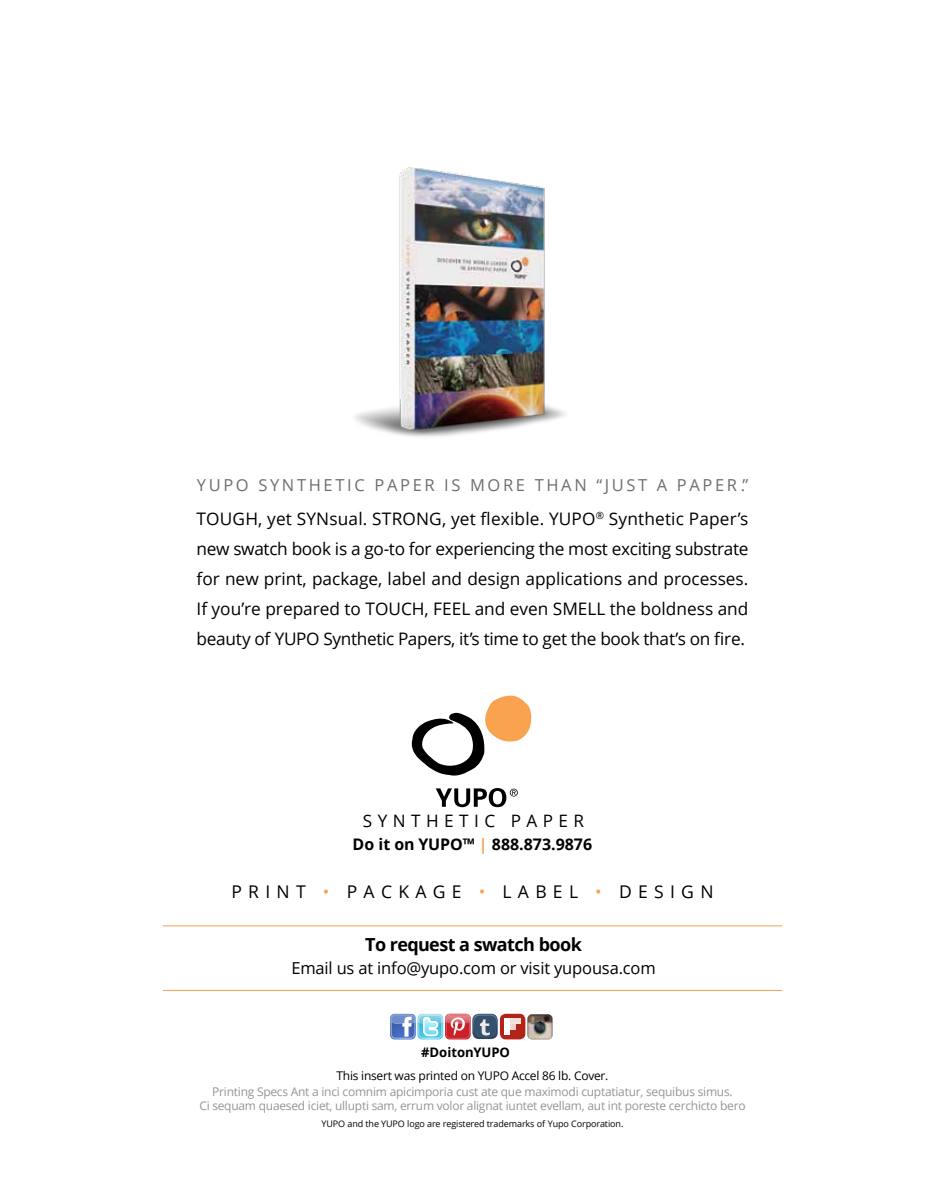
<style>
.page{position:relative;width:945px;height:1202px;background:#fff}
.page>*{position:absolute;margin:0;border:0;box-sizing:border-box;transform-origin:0 0}
.t1{font:700 18px "Open Sans";letter-spacing:-.03em;color:#000}
.t2{font:17.55px "Open Sans";letter-spacing:.36em;color:#000}
.t3{font:17.25px/30px "Open Sans";letter-spacing:-.02em;color:#000;text-align:justify}
.t4{font:17.1px "Open Sans";letter-spacing:.32em;color:#000}
.t5{font:16.5px "Open Sans";letter-spacing:.16em;color:#6d6e71}
.t6{font:16.5px "Open Sans";letter-spacing:-.01em;color:#000}
.t7{font:700 15.9px "Open Sans";color:#000}
.t8{font:700 13.2px "Open Sans";color:#000}
.t9{font:12px/14.2px "Open Sans";letter-spacing:-.02em;color:#939598;text-align:center}
.t10{font:12px "Open Sans";letter-spacing:-.02em;color:#000}
.t11{font:9px "Open Sans";letter-spacing:-.01em;color:#000}
.s1{color:#f9a350}
</style>
<div class="page">
<svg style="left:412px;top:695px;width:119px;height:81px"></svg>
<svg style="left:436px;top:788px;width:82px;height:19px"></svg>
<hr style="left:163px;top:925px;width:619px;height:1px;background:#f9a350">
<hr style="left:163px;top:990px;width:619px;height:1px;background:#f9a350">
<svg style="left:390px;top:1013px;width:135px;height:26px"></svg>
<img style="left:473px;top:1023px;width:24px;height:15px">
<img style="left:527px;top:1014px;width:26px;height:25px">
<img style="left:355px;top:167px;width:210px;height:270px">
<p class="t5" style="left:197px;top:474px;width:13px">YUP</p>
<p class="t5" style="left:236px;top:474px;width:514px">O Synth eti c P aper i s mo re th an “just a paper.”</p>
<p class="t3" style="left:197px;top:503px;width:553px">TOUGH, yet SYNsual. STRONG, yet flexible. YUPO<sup>®</sup> Synthetic Paper’s new swatch book is a go-to for experiencing the most exciting substrate for new print, package, label and design applications and processes.<br>If you’re prepared to TOUCH, FEEL and even SMELL the boldness and beauty of YUPO Synthetic Papers, it’s time to get the book that’s on fire.</p>
<p class="t4" style="left:363px;top:809px;width:223px">Synth eti c paper</p>
<p class="t7" style="left:353px;top:832px;width:241px">Do it on Yupo™ <span class="s1">|</span> 888.873.9876</p>
<p class="t2" style="left:231px;top:879px;width:484px">P ri nt <span class="s1">•</span> P ackage <span class="s1">•</span> Lab el <span class="s1">•</span> D esi gn</p>
<p class="t1" style="left:365px;top:932px;width:218px">To request a swatch book</p>
<p class="t6" style="left:291px;top:956px;width:366px">Email us at info@yupo.com or visit yupousa.com</p>
<p class="t8" style="left:421px;top:1042px;width:91px">#DoitonYupo</p>
<p class="t10" style="left:337px;top:1067px;width:273px">This insert was printed on YUPO Accel 86 lb. Cover.</p>
<p class="t9" style="left:199px;top:1084px;width:548px">Printing Specs Ant a inci comnim apicimporia cust ate que maximodi cuptatiatur, sequibus simus.<br>Ci sequam quaesed iciet, ullupti sam, errum volor alignat iuntet evellam, aut int poreste cerchicto bero</p>
<p class="t11" style="left:322px;top:1117px;width:7px">YUP</p>
<p class="t11" style="left:338px;top:1117px;width:50px">O and the YUP</p>
<p class="t11" style="left:398px;top:1117px;width:227px">O logo are registered trademarks of Yupo Corporation.</p>
</div>
